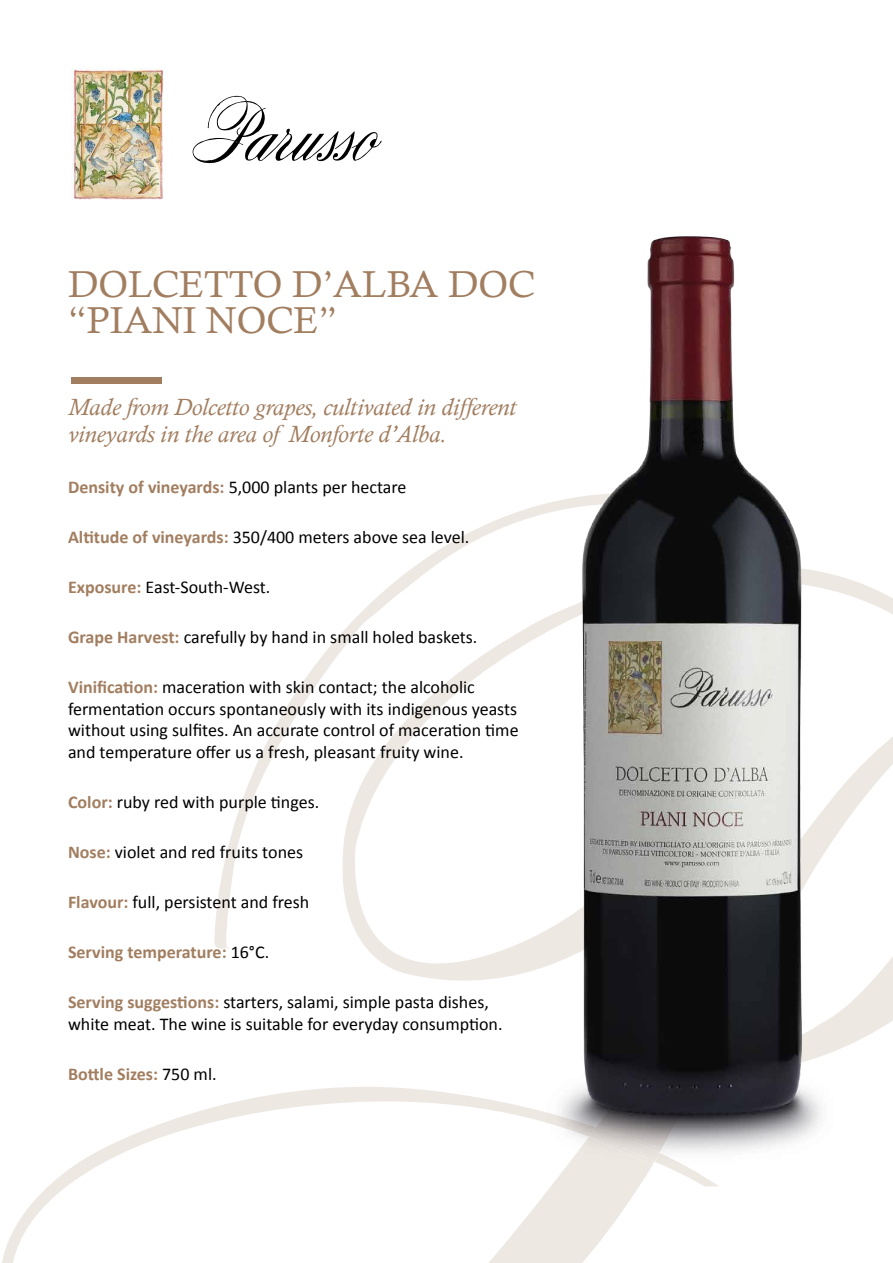
<style>
.page{position:relative;width:893px;height:1263px;background:#fff}
.page>*{position:absolute;margin:0;border:0;box-sizing:border-box;transform-origin:0 0}
.t1{font:37.5px/36px "Calisto";color:#a27e60}
.t2{font:italic 24px/27px "Calisto";color:#a27e60}
.t3{font:18px/21.6px "Calibri";color:#000}
.t4{font:700 18px "Calibri";color:#a27e60}
.s1{font-weight:700;color:#a27e60}
.s2{font-weight:400;color:#000}
</style>
<div class="page">
<svg style="left:214px;top:505px;width:327px;height:444px"></svg>
<svg style="left:333px;top:567px;width:208px;height:414px"></svg>
<svg style="left:841px;top:737px;width:52px;height:311px"></svg>
<svg style="left:2px;top:1087px;width:637px;height:176px"></svg>
<svg style="left:841px;top:577px;width:52px;height:37px"></svg>
<svg style="left:588px;top:1175px;width:130px;height:11px"></svg>
<img style="left:72px;top:68px;width:90px;height:131px">
<div style="left:71px;top:377px;width:91px;height:6px;background:#a27e60"></div>
<svg style="left:192px;top:95px;width:190px;height:69px"></svg>
<img style="left:541px;top:236px;width:300px;height:939px">
<h1 class="t1" style="left:68px;top:266px;width:469px">DOLCETTO D’ALBA DOC “PIANI NOCE”</h1>
<h2 class="t2" style="left:68px;top:394px;width:450px">Made from Dolcetto grapes, cultivated in different vineyards in the area of Monforte d’Alba.</h2>
<p class="t3" style="left:68px;top:476px;width:340px"><span class="s1">Density of vineyards:</span> 5,000 plants per hectare</p>
<p class="t3" style="left:68px;top:526px;width:403px"><span class="s1">Altitude of vineyards:</span> 350/400 meters above sea level.</p>
<p class="t3" style="left:68px;top:576px;width:204px"><span class="s1">Exposure:</span> East-South-West.</p>
<p class="t3" style="left:68px;top:626px;width:411px"><span class="s1">Grape Harvest:</span> carefully by hand in small holed baskets.</p>
<p class="t3" style="left:68px;top:676px;width:452px"><span class="s1">Vinification:</span> maceration with skin contact; the alcoholic fermentation occurs spontaneously with its indigenous yeasts without using sulfites. An accurate control of maceration time and temperature offer us a fresh, pleasant fruity wine.</p>
<p class="t3" style="left:68px;top:791px;width:253px"><span class="s1">Color:</span> ruby red with purple tinges.</p>
<p class="t3" style="left:68px;top:841px;width:237px"><span class="s1">Nose:</span> violet and red fruits tones</p>
<p class="t3" style="left:68px;top:891px;width:243px"><span class="s1">Flavour:</span> full, persistent and fresh</p>
<p class="t4" style="left:68px;top:941px;width:203px">Serving temperature: <span class="s2">16°C.</span></p>
<p class="t3" style="left:68px;top:991px;width:436px"><span class="s1">Serving suggestions:</span> starters, salami, simple pasta dishes, white meat. The wine is suitable for everyday consumption.</p>
<p class="t4" style="left:68px;top:1062px;width:150px">Bottle Sizes: <span class="s2">750 ml.</span></p>
</div>
